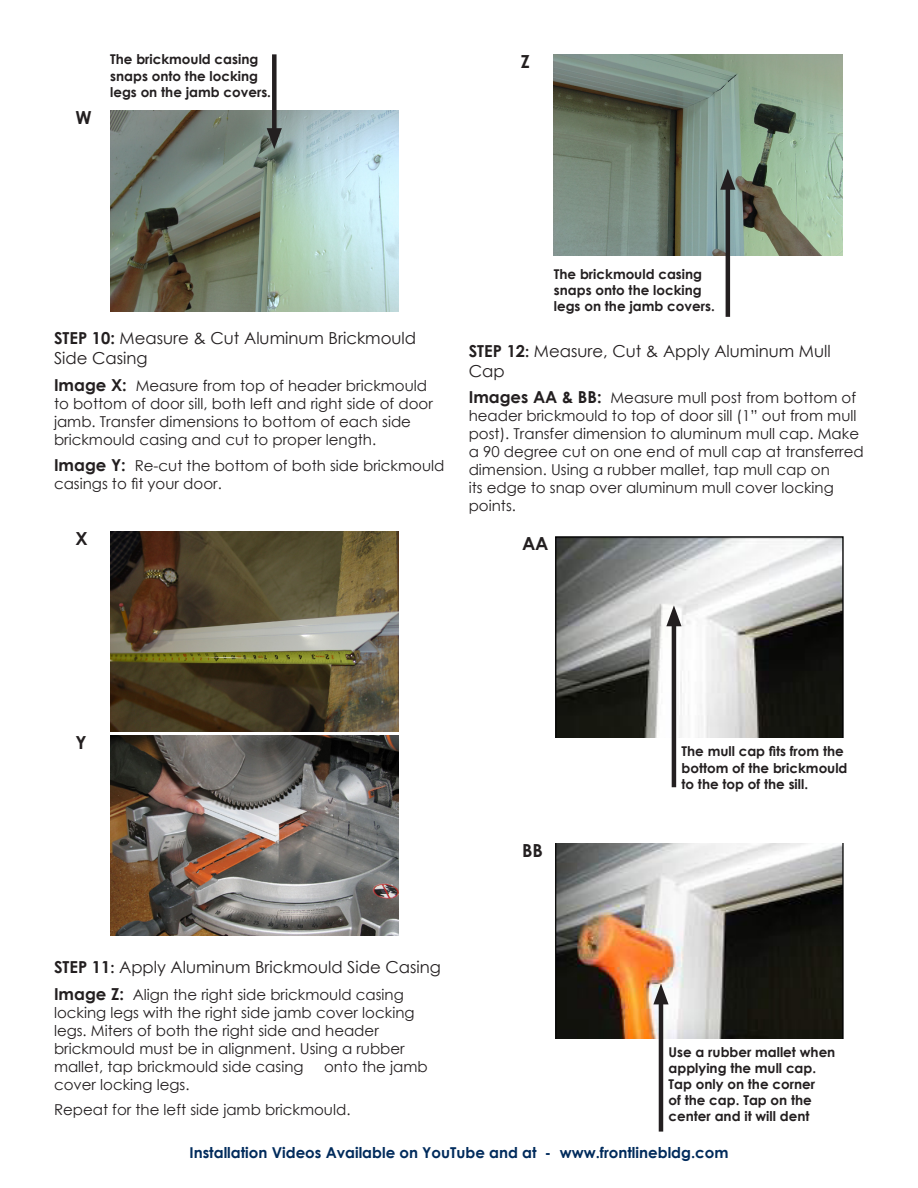
<style>
.page{position:relative;width:918px;height:1188px;background:#fff}
.page>*{position:absolute;margin:0;border:0;box-sizing:border-box;transform-origin:0 0}
.t1{font:700 18px "Century Gothic";color:#231f20}
.Subheads{font:16.5px/19.8px "Century Gothic";color:#231f20}
.Subheads-2{font:15px/18px "Century Gothic";color:#231f20}
.t2{font:700 15px "Century Gothic";color:#002b5c}
.Subheads-3{font:700 13.5px/16.2px "Century Gothic";color:#231f20}
.s1{font-weight:700}
.s2{font-weight:700;font-size:16.5px}
.s3{font-weight:700;font-size:15px}
</style>
<div class="page">
<img style="left:554px;top:54px;width:288px;height:201px">
<svg style="left:555px;top:536px;width:288px;height:201px"></svg>
<img style="left:555px;top:843px;width:288px;height:195px">
<img style="left:110px;top:531px;width:289px;height:201px">
<img style="left:110px;top:735px;width:289px;height:201px">
<hr style="left:672px;top:618px;width:4px;height:169px;background:#231f20">
<svg style="left:666px;top:605px;width:16px;height:21px"></svg>
<hr style="left:659px;top:996px;width:4px;height:136px;background:#231f20">
<svg style="left:653px;top:984px;width:16px;height:20px"></svg>
<hr style="left:726px;top:181px;width:4px;height:136px;background:#231f20">
<svg style="left:720px;top:169px;width:15px;height:21px"></svg>
<img style="left:110px;top:111px;width:289px;height:201px">
<div style="left:272px;top:54px;width:5px;height:82px;background:#231f20"></div>
<svg style="left:267px;top:128px;width:15px;height:21px"></svg>
<p class="t1" style="left:76px;top:104px;width:18px">W</p>
<p class="Subheads-3" style="left:110px;top:51px;width:162px">The brickmould casing snaps onto the locking legs on the jamb covers.</p>
<p class="t1" style="left:521px;top:48px;width:10px">Z</p>
<p class="Subheads" style="left:54px;top:328px;width:364px"><span class="s1">STEP 10:</span> Measure &amp; Cut Aluminum Brickmould<br>Side Casing</p>
<p class="Subheads-2" style="left:54px;top:376px;width:380px"><span class="s2">Image X:</span> Measure from top of header brickmould to bottom of door sill, both left and right side of door jamb. Transfer dimensions to bottom of each side brickmould casing and cut to proper length.</p>
<p class="Subheads-2" style="left:54px;top:457px;width:392px"><span class="s2">Image Y:</span> Re-cut the bottom of both side brickmould casings to fit your door.</p>
<p class="t1" style="left:76px;top:524px;width:14px">X</p>
<p class="Subheads-3" style="left:554px;top:265px;width:162px">The brickmould casing snaps onto the locking legs on the jamb covers.</p>
<p class="Subheads" style="left:469px;top:341px;width:363px"><span class="s1">STEP 12</span><span class="s3">:</span> Measure, Cut &amp; Apply Aluminum Mull<br>Cap</p>
<p class="Subheads-2" style="left:469px;top:389px;width:397px"><span class="s2">Images AA &amp; BB:</span> Measure mull post from bottom of header brickmould to top of door sill (1” out from mull post). Transfer dimension to aluminum mull cap. Make a 90 degree cut on one end of mull cap at transferred dimension. Using a rubber mallet, tap mull cap on<br>its edge to snap over aluminum mull cover locking points.</p>
<p class="t1" style="left:522px;top:530px;width:28px">AA</p>
<p class="t1" style="left:76px;top:728px;width:13px">Y</p>
<p class="Subheads" style="left:54px;top:957px;width:388px"><span class="s1">STEP 11</span><span class="s3">:</span> Apply Aluminum Brickmould Side Casing</p>
<p class="Subheads-2" style="left:54px;top:985px;width:362px"><span class="s2">Image Z:</span> Align the right side brickmould casing locking legs with the right side jamb cover locking legs. Miters of both the right side and header brickmould must be in alignment. Using a rubber mallet, tap brickmould side casing</p>
<p class="Subheads-2" style="left:324px;top:1057px;width:105px">onto the jamb</p>
<p class="Subheads-2" style="left:54px;top:1075px;width:137px">cover locking legs.</p>
<p class="Subheads-2" style="left:54px;top:1100px;width:298px">Repeat for the left side jamb brickmould.</p>
<p class="t1" style="left:522px;top:837px;width:22px">BB</p>
<p class="Subheads-3" style="left:682px;top:743px;width:168px">The mull cap fits from the bottom of the brickmould to the top of the sill.</p>
<p class="Subheads-3" style="left:669px;top:1043px;width:168px">Use a rubber mallet when applying the mull cap.<br>Tap only on the corner<br>of the cap. Tap on the center and it will dent</p>
<p class="t2" style="left:189px;top:1141px;width:541px">Installation Videos Available on YouTube and at - www.frontlinebldg.com</p>
</div>
